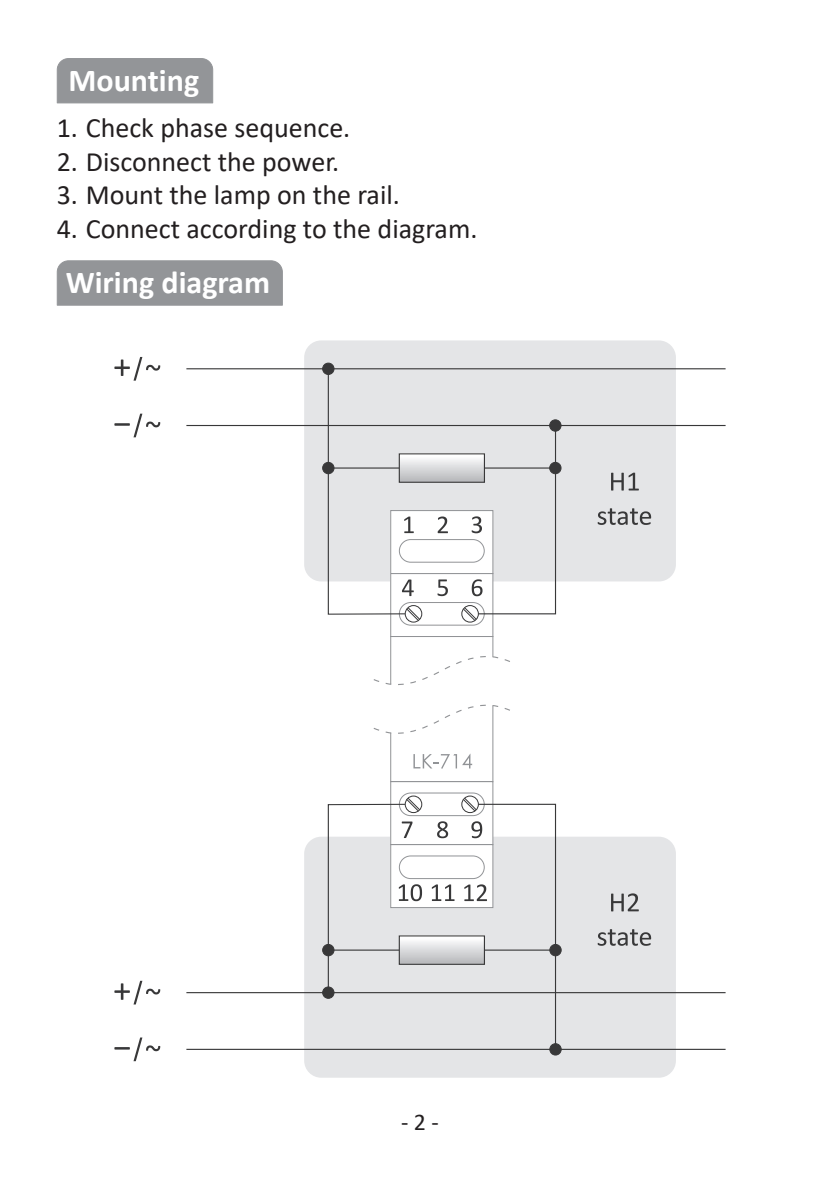
<style>
.page{position:relative;width:840px;height:1191px;background:#fff}
.page>*{position:absolute;margin:0;border:0;box-sizing:border-box;transform-origin:0 0}
.t1{font:700 32px "Calibri";color:#fff}
.t2{font:28px "Calibri";color:#231f20}
.t3{font:24px "Calibri";color:#231f20}
</style>
<div class="page">
<div style="left:304px;top:836px;width:371px;height:241px;background:#e4e5e7;border-radius:17px"></div>
<div style="left:304px;top:340px;width:371px;height:241px;background:#e4e5e7;border-radius:17px"></div>
<div style="left:390px;top:781px;width:102px;height:63px;background:#fff"></div>
<div style="left:390px;top:781px;width:103px;height:64px;border:1px solid #919396"></div>
<div style="left:390px;top:844px;width:102px;height:63px;background:#fff"></div>
<div style="left:390px;top:844px;width:103px;height:64px;border:1px solid #919396"></div>
<div style="left:399px;top:855px;width:85px;height:23px;border:1px solid #919396;border-radius:11px"></div>
<svg style="left:437px;top:821px;width:11px;height:17px"></svg>
<svg style="left:431px;top:884px;width:23px;height:17px"></svg>
<svg style="left:373px;top:704px;width:137px;height:78px"></svg>
<div style="left:390px;top:573px;width:102px;height:63px;background:#fff"></div>
<div style="left:399px;top:602px;width:85px;height:23px;border:1px solid #919396;border-radius:11px"></div>
<div style="left:390px;top:510px;width:102px;height:63px;background:#fff"></div>
<div style="left:390px;top:510px;width:103px;height:64px;border:1px solid #919396"></div>
<div style="left:399px;top:539px;width:85px;height:23px;border:1px solid #919396;border-radius:11px"></div>
<div style="left:461px;top:605px;width:17px;height:17px;border:1px solid #383839;border-radius:50%"></div>
<div style="left:404px;top:605px;width:18px;height:17px;border:1px solid #383839;border-radius:50%"></div>
<svg style="left:437px;top:579px;width:10px;height:17px"></svg>
<svg style="left:437px;top:516px;width:10px;height:17px"></svg>
<svg style="left:373px;top:636px;width:137px;height:49px"></svg>
<div style="left:399px;top:793px;width:85px;height:23px;border:1px solid #919396;border-radius:11px"></div>
<div style="left:461px;top:795px;width:17px;height:18px;border:1px solid #383839;border-radius:50%"></div>
<div style="left:404px;top:795px;width:18px;height:18px;border:1px solid #383839;border-radius:50%"></div>
<hr style="left:186px;top:425px;width:539px;height:1px;background:#383839">
<hr style="left:186px;top:1048px;width:539px;height:2px;background:#383839">
<hr style="left:186px;top:368px;width:539px;height:1px;background:#383839">
<hr style="left:186px;top:992px;width:539px;height:1px;background:#383839">
<div style="left:322px;top:363px;width:12px;height:11px;background:#383839;border-radius:50%"></div>
<div style="left:322px;top:363px;width:12px;height:12px;border:1px solid #383839;border-radius:50%"></div>
<div style="left:322px;top:987px;width:12px;height:11px;background:#383839;border-radius:50%"></div>
<div style="left:322px;top:986px;width:12px;height:12px;border:1px solid #383839;border-radius:50%"></div>
<div style="left:549px;top:420px;width:11px;height:11px;background:#383839;border-radius:50%"></div>
<div style="left:549px;top:419px;width:12px;height:12px;border:1px solid #383839;border-radius:50%"></div>
<div style="left:549px;top:944px;width:12px;height:11px;background:#383839;border-radius:50%"></div>
<div style="left:549px;top:944px;width:12px;height:12px;border:1px solid #383839;border-radius:50%"></div>
<svg style="left:327px;top:368px;width:93px;height:253px"></svg>
<svg style="left:327px;top:797px;width:95px;height:196px"></svg>
<svg style="left:462px;top:424px;width:94px;height:197px"></svg>
<svg style="left:462px;top:797px;width:94px;height:252px"></svg>
<svg style="left:114px;top:357px;width:46px;height:24px"></svg>
<svg style="left:114px;top:980px;width:46px;height:24px"></svg>
<svg style="left:114px;top:414px;width:46px;height:23px"></svg>
<svg style="left:114px;top:1037px;width:46px;height:24px"></svg>
<svg style="left:611px;top:472px;width:27px;height:18px"></svg>
<svg style="left:597px;top:508px;width:53px;height:17px"></svg>
<svg style="left:611px;top:893px;width:27px;height:18px"></svg>
<svg style="left:597px;top:929px;width:53px;height:16px"></svg>
<hr style="left:328px;top:467px;width:71px;height:2px;background:#383839">
<hr style="left:484px;top:467px;width:71px;height:2px;background:#383839">
<div style="left:399px;top:454px;width:85px;height:28px;background:linear-gradient(to bottom,#fff,#b8b9bc)"></div>
<div style="left:398px;top:453px;width:86px;height:30px;border:1px solid #383839"></div>
<hr style="left:328px;top:949px;width:71px;height:1px;background:#383839">
<hr style="left:484px;top:949px;width:71px;height:1px;background:#383839">
<svg style="left:400px;top:937px;width:82px;height:25px"></svg>
<div style="left:322px;top:944px;width:12px;height:11px;background:#383839;border-radius:50%"></div>
<div style="left:322px;top:944px;width:12px;height:12px;border:1px solid #383839;border-radius:50%"></div>
<div style="left:549px;top:462px;width:11px;height:12px;background:#383839;border-radius:50%"></div>
<div style="left:549px;top:462px;width:12px;height:12px;border:1px solid #383839;border-radius:50%"></div>
<div style="left:322px;top:462px;width:12px;height:12px;background:#383839;border-radius:50%"></div>
<div style="left:322px;top:462px;width:12px;height:12px;border:1px solid #383839;border-radius:50%"></div>
<div style="left:549px;top:1043px;width:12px;height:12px;background:#383839;border-radius:50%"></div>
<div style="left:549px;top:1043px;width:12px;height:12px;border:1px solid #383839;border-radius:50%"></div>
<div style="left:57px;top:58px;width:156px;height:45px;background:#939598"></div>
<div style="left:57px;top:260px;width:226px;height:46px;background:#939598"></div>
<p class="t1" style="left:68px;top:58px;width:132px">Mounting</p>
<p class="t2" style="left:57px;top:108px;width:295px">1. Check phase sequence.</p>
<p class="t2" style="left:57px;top:142px;width:284px">2. Disconnect the power.</p>
<p class="t2" style="left:57px;top:175px;width:344px">3. Mount the lamp on the rail.</p>
<p class="t2" style="left:57px;top:209px;width:422px">4. Connect according to the diagram.</p>
<p class="t1" style="left:66px;top:260px;width:206px">Wiring diagram</p>
<p class="t3" style="left:401px;top:1105px;width:39px">- 2 -</p>
</div>
